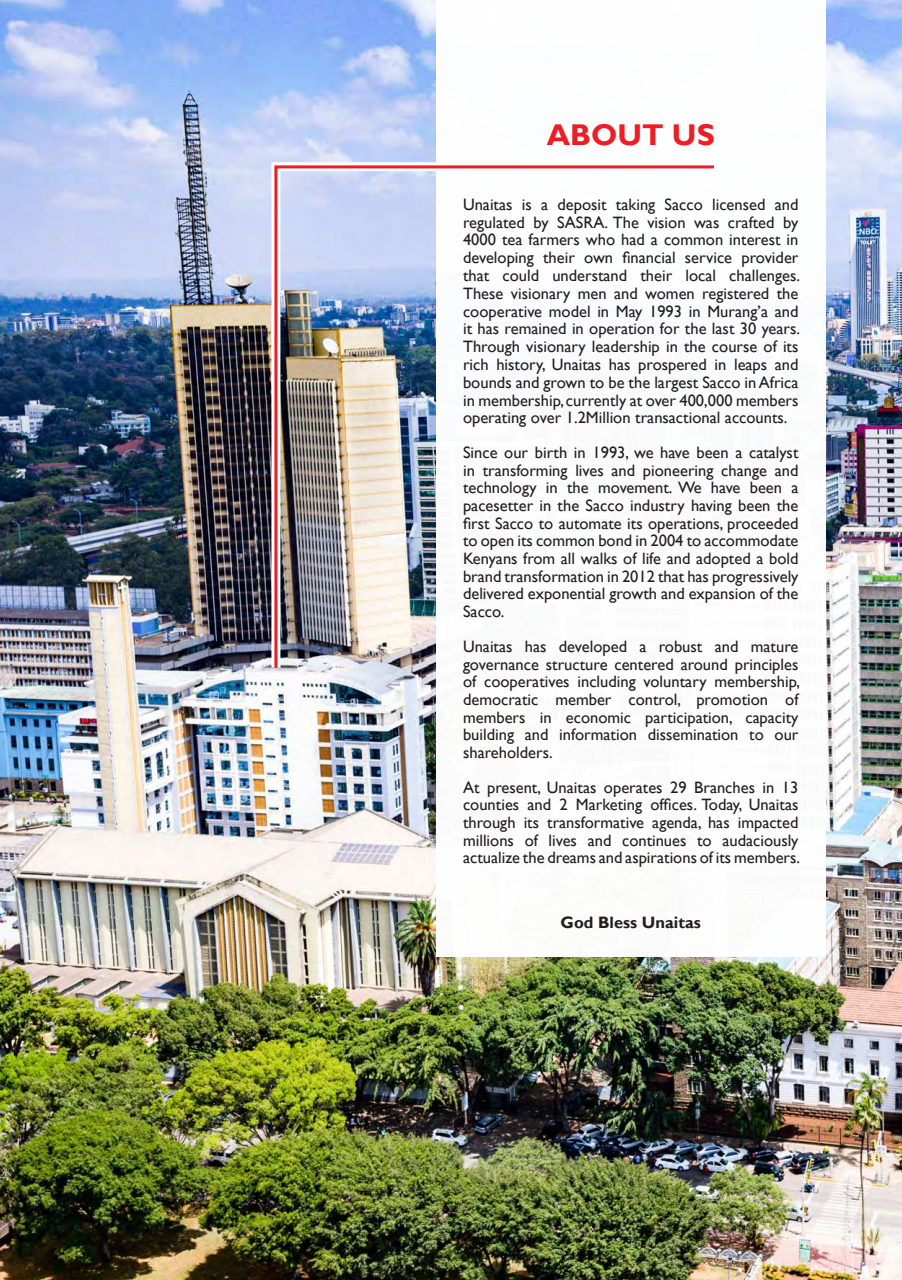
<style>
.page{position:relative;width:902px;height:1280px;background:#fff}
.page>*{position:absolute;margin:0;border:0;box-sizing:border-box;transform-origin:0 0}
.t1{font:700 30px "Gill Sans";color:#ee1d23}
.t2{font:16.5px/17.7px "Gill Sans";color:#231f20;text-align:justify}
.t3{font:700 16.5px "Gill Sans";color:#231f20}
</style>
<div class="page">
<img style="left:0;top:0;width:901px;height:1280px">
<div style="left:436px;top:0;width:389px;height:957px;background:#fff"></div>
<img style="left:267px;top:158px;width:169px;height:519px">
<img style="left:273px;top:164px;width:441px;height:507px">
<h1 class="t1" style="left:546px;top:117px;width:170px">ABOUT US</h1>
<p class="t2" style="left:463px;top:196px;width:338px">Unaitas is a deposit taking Sacco licensed and regulated by SASRA. The vision was crafted by 4000 tea farmers who had a common interest in developing their own financial service provider that could understand their local challenges.<br>These visionary men and women registered the cooperative model in May 1993 in Murang’a and it has remained in operation for the last 30 years.<br>Through visionary leadership in the course of its rich history, Unaitas has prospered in leaps and bounds and grown to be the largest Sacco in Africa in membership, currently at over 400,000 members operating over 1.2Million transactional accounts.</p>
<p class="t2" style="left:463px;top:444px;width:337px">Since our birth in 1993, we have been a catalyst in transforming lives and pioneering change and technology in the movement. We have been a pacesetter in the Sacco industry having been the first Sacco to automate its operations, proceeded to open its common bond in 2004 to accommodate Kenyans from all walks of life and adopted a bold brand transformation in 2012 that has progressively delivered exponential growth and expansion of the Sacco.</p>
<p class="t2" style="left:463px;top:638px;width:338px">Unaitas has developed a robust and mature governance structure centered around principles of cooperatives including voluntary membership, democratic member control, promotion of members in economic participation, capacity building and information dissemination to our shareholders.</p>
<p class="t2" style="left:463px;top:778px;width:338px">At present, Unaitas operates 29 Branches in 13 counties and 2 Marketing offices. Today, Unaitas through its transformative agenda, has impacted millions of lives and continues to audaciously actualize the dreams and aspirations of its members.</p>
<p class="t3" style="left:560px;top:912px;width:142px">God Bless Unaitas</p>
</div>
